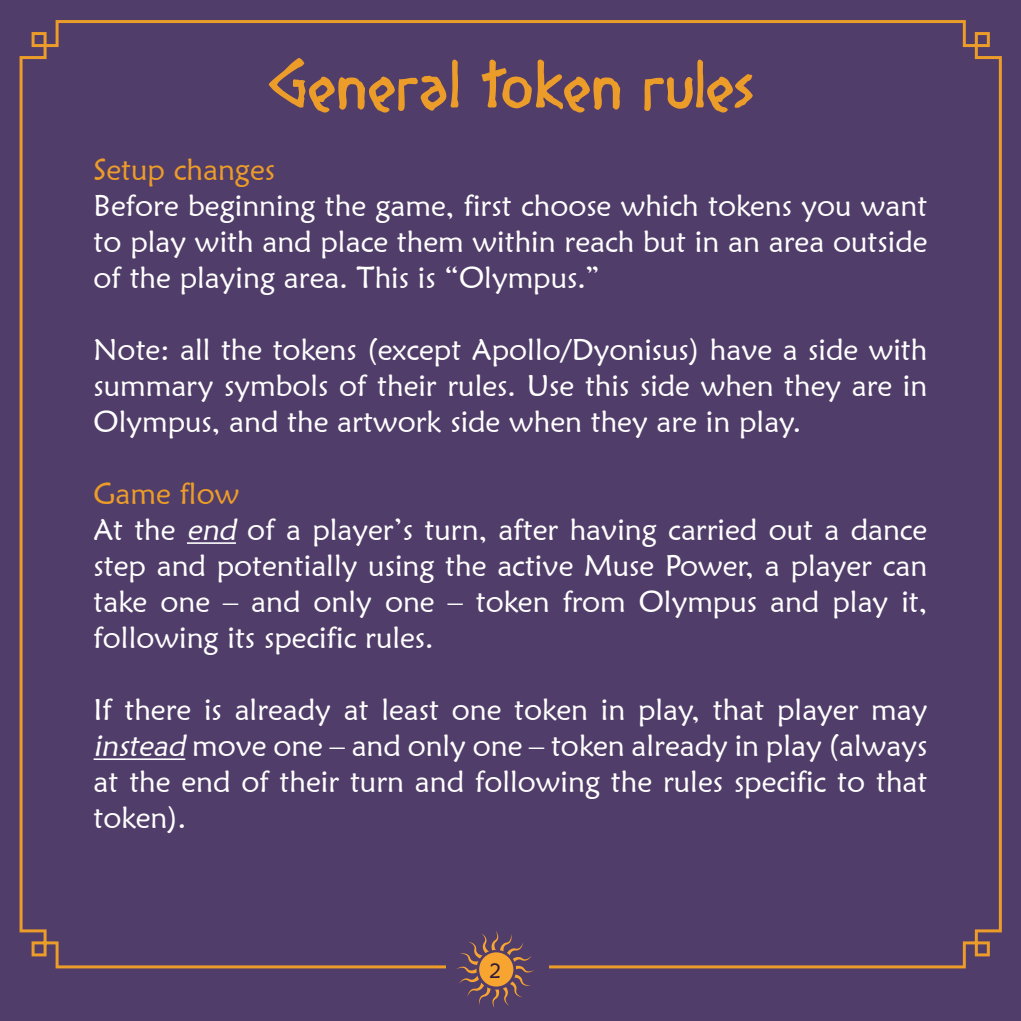
<style>
.page{position:relative;width:1021px;height:1021px;background:#fff}
.page>*{position:absolute;margin:0;border:0;box-sizing:border-box;transform-origin:0 0}
.t1{font:60px "Diogenes";letter-spacing:.03em;color:#ec9c28}
.t2{font:30px/36px "Maiandra GD";color:#fff;text-align:justify}
.t3{font:30px "Maiandra GD";color:#ec9c28}
.t4{font:21px "Maiandra GD";color:#2d1a3d}
.s1{color:#ec9c28}
.s2{font-style:italic}
</style>
<div class="page">
<div style="left:0;top:0;width:1020px;height:1020px;background:#513d69"></div>
<div style="left:20px;top:20px;width:981px;height:948px;background:#513d69"></div>
<div style="left:446px;top:929px;width:103px;height:78px;background:#513d69"></div>
<svg style="left:457px;top:931px;width:77px;height:76px"></svg>
<div style="left:479px;top:952px;width:34px;height:34px;background:#f7a530;border-radius:50%"></div>
<hr style="left:187px;top:542px;width:49px;height:2px;background:#fff">
<hr style="left:94px;top:758px;width:91px;height:2px;background:#fff">
<h1 class="t1" style="left:268px;top:52px;width:486px">General token rules</h1>
<p class="t3" style="left:94px;top:151px;width:183px">Setup changes</p>
<p class="t2" style="left:94px;top:187px;width:835px">Before beginning the game, first choose which tokens you want to play with and place them within reach but in an area outside of the playing area. This is “Olympus.”</p>
<p class="t2" style="left:94px;top:331px;width:835px">Note: all the tokens (except Apollo/Dyonisus) have a side with summary symbols of their rules. Use this side when they are in Olympus, and the artwork side when they are in play.</p>
<p class="t2" style="left:94px;top:475px;width:835px;text-align:left"><span class="s1">Game flow<br></span>At the <span class="s2">end</span> of a player’s turn, after having carried out a dance step and potentially using the active Muse Power, a player can take one – and only one – token from Olympus and play it, following its specific rules.</p>
<p class="t2" style="left:94px;top:691px;width:835px">If there is already at least one token in play, that player may <span class="s2">instead</span> move one – and only one – token already in play (always at the end of their turn and following the rules specific to that token).</p>
<p class="t4" style="left:489px;top:957px;width:13px">2</p>
</div>
